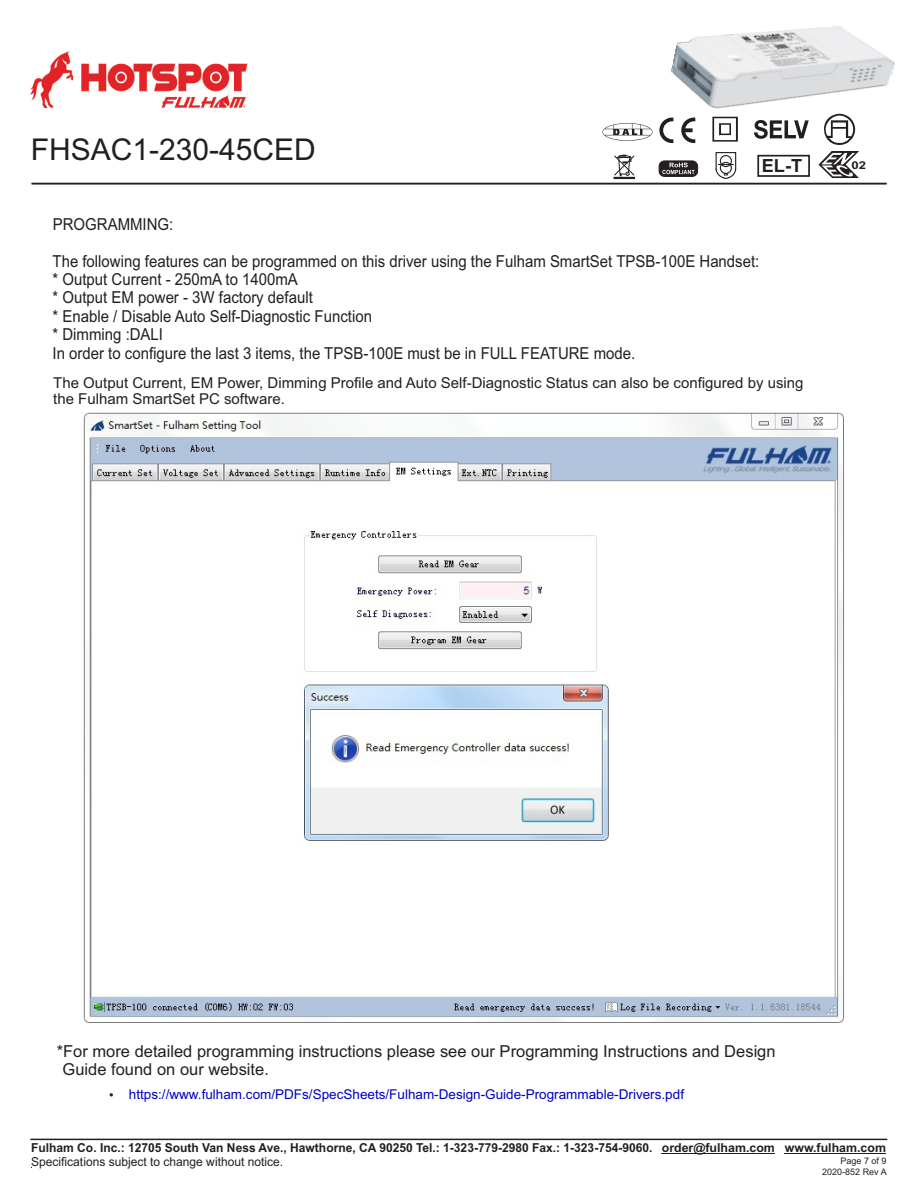
<style>
.page{position:relative;width:918px;height:1188px;background:#fff}
.page>*{position:absolute;margin:0;border:0;box-sizing:border-box;transform-origin:0 0}
.t1{font:30px "Arial";color:#231f20}
.t2{font:700 18.15px "Arial";color:#231f20}
.t3{font:16.5px/18.5px "Arial";color:#231f20;scale:.91 1}
.t4{font:16.5px/18.5px "Arial";color:#231f20}
.t5{font:15px/16.8px "Arial";color:#231f20}
.t6{font:13.5px "Arial";color:#0000c4}
.t7{font:700 12.3px "Arial";color:#231f20}
.t8{font:12.3px "Arial";color:#231f20}
.t9{font:700 10.8px "Arial";color:#231f20;scale:1.22 1}
.t10{font:9px/10.6px "Arial";color:#231f20;text-align:right}
.s1{color:#231f20}
</style>
<div class="page">
<hr style="left:32px;top:183px;width:855px;height:1px;background:#231f20">
<hr style="left:30px;top:1139px;width:857px;height:1px;background:#231f20">
<hr style="left:662px;top:1153px;width:113px;height:1px;background:#231f20">
<hr style="left:785px;top:1153px;width:101px;height:1px;background:#231f20">
<img style="left:84px;top:413px;width:759px;height:609px">
<svg style="left:602px;top:123px;width:51px;height:18px"></svg>
<svg style="left:614px;top:155px;width:21px;height:21px"></svg>
<hr style="left:614px;top:177px;width:21px;height:2px;background:#231f20">
<svg style="left:659px;top:161px;width:39px;height:16px"></svg>
<svg style="left:662px;top:163px;width:33px;height:11px"></svg>
<svg style="left:659px;top:119px;width:14px;height:24px"></svg>
<svg style="left:681px;top:130px;width:14px;height:13px"></svg>
<svg style="left:819px;top:151px;width:40px;height:27px"></svg>
<svg style="left:754px;top:130px;width:52px;height:9px"></svg>
<div style="left:716px;top:152px;width:20px;height:18px;border:1px solid #231f20"></div>
<svg style="left:715px;top:154px;width:22px;height:26px"></svg>
<svg style="left:824px;top:130px;width:32px;height:15px"></svg>
<svg style="left:713px;top:130px;width:25px;height:12px"></svg>
<div style="left:757px;top:155px;width:53px;height:22px;border:2px solid #231f20"></div>
<img style="left:30px;top:51px;width:218px;height:58px">
<img style="left:666px;top:25px;width:229px;height:105px">
<h1 class="t1" style="left:31px;top:138px;width:287px">FHSAC1-230-45CED</h1>
<p class="t2" style="left:762px;top:159px;width:42px">EL-T</p>
<p class="t9" style="left:852px;top:161px;width:13px">02</p>
<p class="t3" style="left:53px;top:216px;width:134px">PROGRAMMING:</p>
<p class="t3" style="left:53px;top:253px;width:778px">The following features can be programmed on this driver using the Fulham SmartSet TPSB-100E Handset: * Output Current - 250mA to 1400mA<br>* Output EM power - 3W factory default<br>* Enable / Disable Auto Self-Diagnostic Function<br>* Dimming :DALI<br>In order to configure the last 3 items, the TPSB-100E must be in FULL FEATURE mode.</p>
<p class="t5" style="left:53px;top:375px;width:752px">The Output Current, EM Power, Dimming Profile and Auto Self-Diagnostic Status can also be configured by using the Fulham SmartSet PC software.</p>
<p class="t4" style="left:63px;top:1044px;width:715px;text-indent:-6px">*For more detailed programming instructions please see our Programming Instructions and Design<br>Guide found on our website.</p>
<p class="t6" style="left:109px;top:1089px;width:577px"><span class="s1">•</span> https://www.fulham.com/PDFs/SpecSheets/Fulham-Design-Guide-Programmable-Drivers.pdf</p>
<p class="t7" style="left:31px;top:1143px;width:623px">Fulham Co. Inc.: 12705 South Van Ness Ave., Hawthorne, CA 90250 Tel.: 1-323-779-2980 Fax.: 1-323-754-9060.</p>
<p class="t8" style="left:31px;top:1157px;width:253px">Specifications subject to change without notice.</p>
<p class="t7" style="left:662px;top:1143px;width:226px">order@fulham.com www.fulham.com</p>
<p class="t10" style="left:822px;top:1157px;width:66px">Page 7 of 9<br>2020-852 Rev A</p>
</div>
